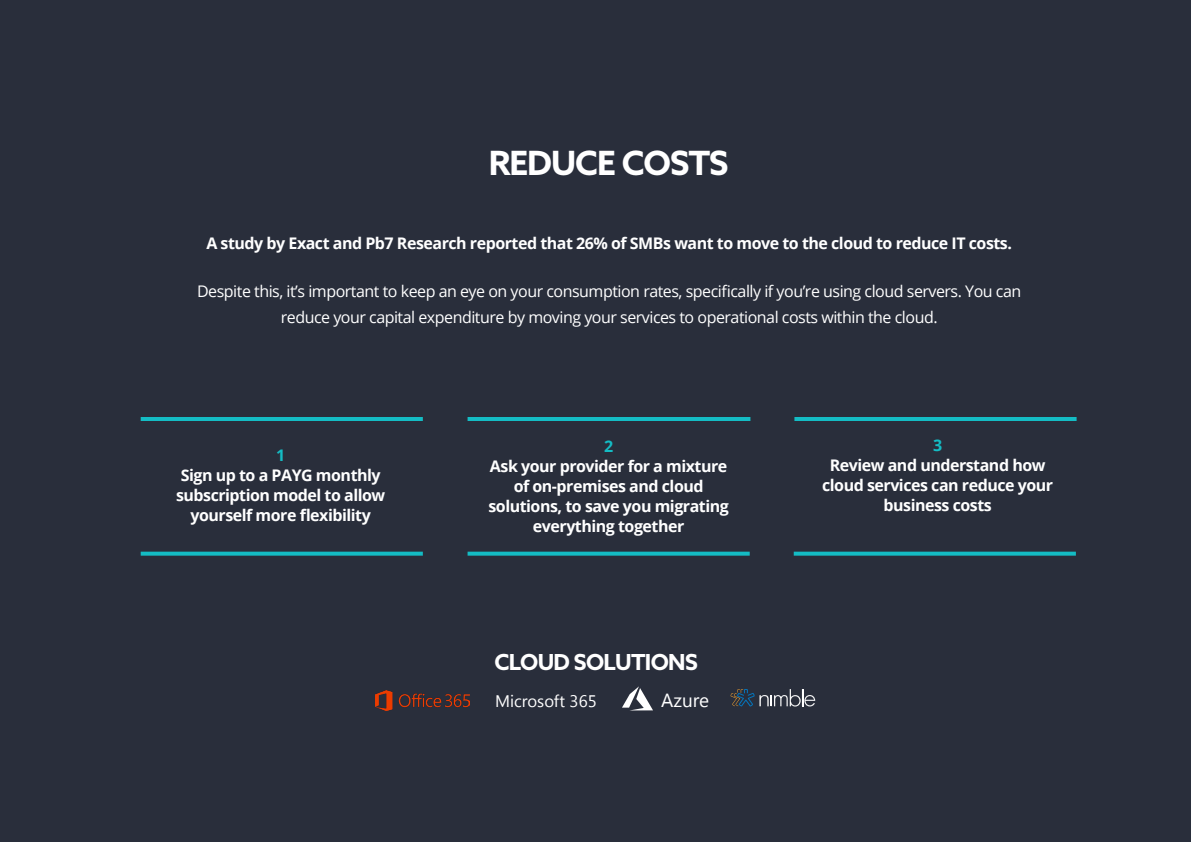
<style>
.page{position:relative;width:1191px;height:842px;background:#292e3b}
.page>*{position:absolute;margin:0;border:0;box-sizing:border-box;transform-origin:0 0}
.t1{font:700 33.4px "Azo Sans";letter-spacing:-.03em;color:#fff}
.t2{font:700 22.2px "Azo Sans";letter-spacing:-.03em;color:#fff}
.t3{font:19px "Segoe UI";color:#fff}
.t4{font:16.8px "Segoe UI";color:#fff}
.t5{font:700 16px/20px "Open Sans";letter-spacing:-.03em;color:#fff;text-align:center}
.t6{font:16px/26px "Open Sans";letter-spacing:-.03em;color:#fff;text-align:center}
.t7{font:700 16px "Open Sans";color:#14bcc4}
</style>
<div class="page">
<hr style="left:141px;top:417px;width:282px;height:4px;background:#14bcc4">
<svg style="left:141px;top:552px;width:282px;height:4px"></svg>
<svg style="left:793px;top:552px;width:282px;height:4px"></svg>
<svg style="left:467px;top:552px;width:282px;height:4px"></svg>
<hr style="left:467px;top:417px;width:282px;height:4px;background:#1f6b76">
<hr style="left:468px;top:417px;width:282px;height:4px;background:#14bcc4">
<hr style="left:794px;top:417px;width:282px;height:4px;background:#14bcc4">
<svg style="left:730px;top:689px;width:85px;height:17px"></svg>
<img style="left:376px;top:690px;width:94px;height:21px">
<svg style="left:622px;top:686px;width:31px;height:24px"></svg>
<p class="t1" style="left:489px;top:141px;width:241px">REDUCE COSTS</p>
<p class="t5" style="left:206px;top:232px;width:807px">A study by Exact and Pb7 Research reported that 26% of SMBs want to move to the cloud to reduce IT costs.</p>
<p class="t6" style="left:197px;top:278px;width:825px">Despite this, it’s important to keep an eye on your consumption rates, specifically if you’re using cloud servers. You can reduce your capital expenditure by moving your services to operational costs within the cloud.</p>
<p class="t7" style="left:276px;top:444px;width:11px">1</p>
<p class="t5" style="left:176px;top:464px;width:211px">Sign up to a PAYG monthly subscription model to allow yourself more flexibility</p>
<p class="t7" style="left:604px;top:435px;width:11px">2</p>
<p class="t5" style="left:488px;top:456px;width:242px">Ask your provider for a mixture of on-premises and cloud solutions, to save you migrating everything together</p>
<p class="t2" style="left:494px;top:647px;width:205px">CLOUD SOLUTIONS</p>
<p class="t4" style="left:495px;top:689px;width:103px">Microsoft 365</p>
<p class="t3" style="left:661px;top:687px;width:49px">Azure</p>
<p class="t7" style="left:933px;top:434px;width:11px">3</p>
<p class="t5" style="left:822px;top:454px;width:232px">Review and understand how cloud services can reduce your business costs</p>
</div>
